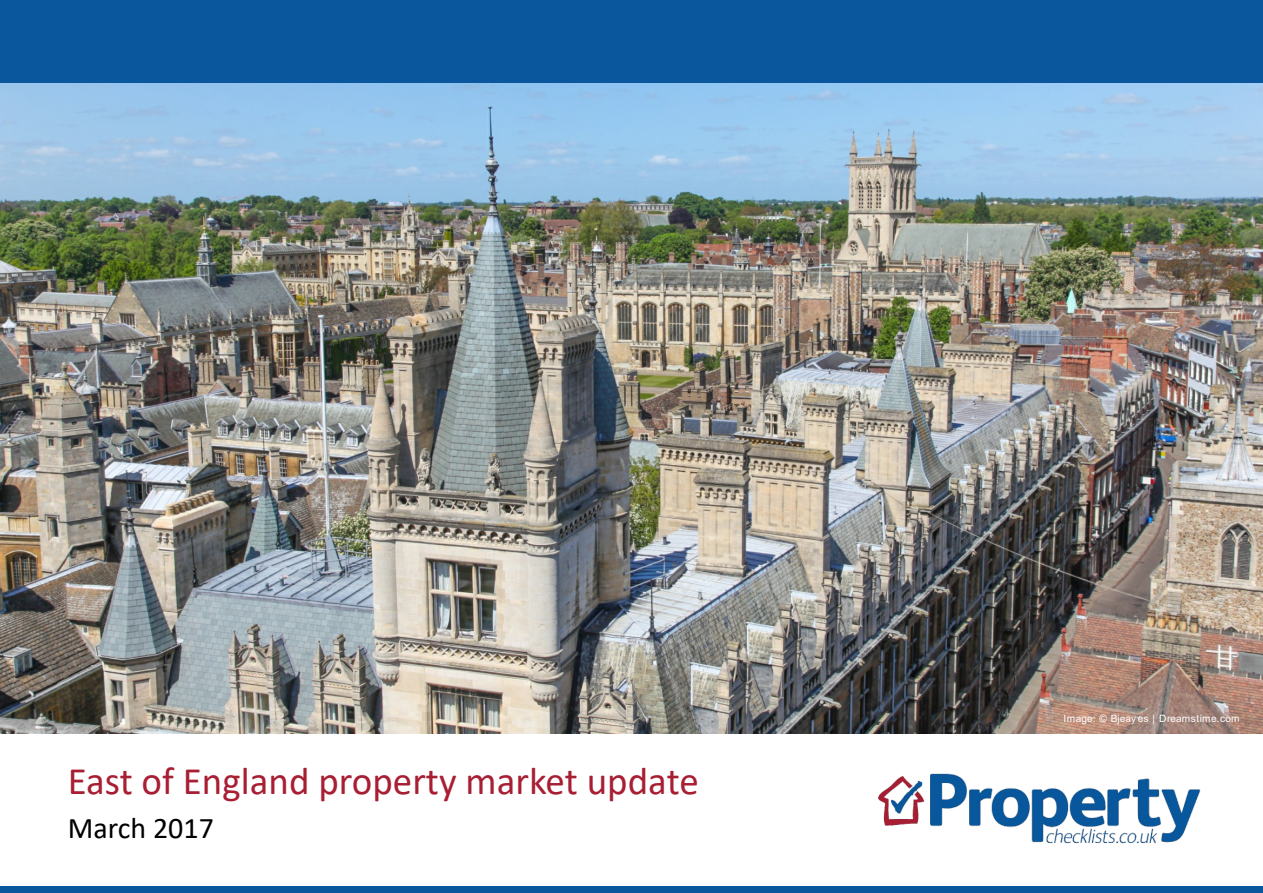
<style>
.page{position:relative;width:1263px;height:893px;background:#fff}
.page>*{position:absolute;margin:0;border:0;box-sizing:border-box;transform-origin:0 0}
.t1{font:39px "Calibri";color:#a81e33}
.t2{font:30px "Calibri";color:#000}
.t3{font:10.2px "Arial";color:#fff}
</style>
<div class="page">
<img style="left:0;top:83px;width:1263px;height:651px">
<div style="left:0;top:0;width:1263px;height:83px;background:#0a579e"></div>
<img style="left:878px;top:773px;width:323px;height:71px">
<div style="left:0;top:886px;width:1263px;height:7px;background:#0a579e"></div>
<p class="t1" style="left:68px;top:765px;width:633px">East of England property market update</p>
<p class="t2" style="left:68px;top:815px;width:148px">March 2017</p>
<p class="t3" style="left:1063px;top:715px;width:178px">Image: © Bjeay es | Dreamstime.com</p>
</div>
